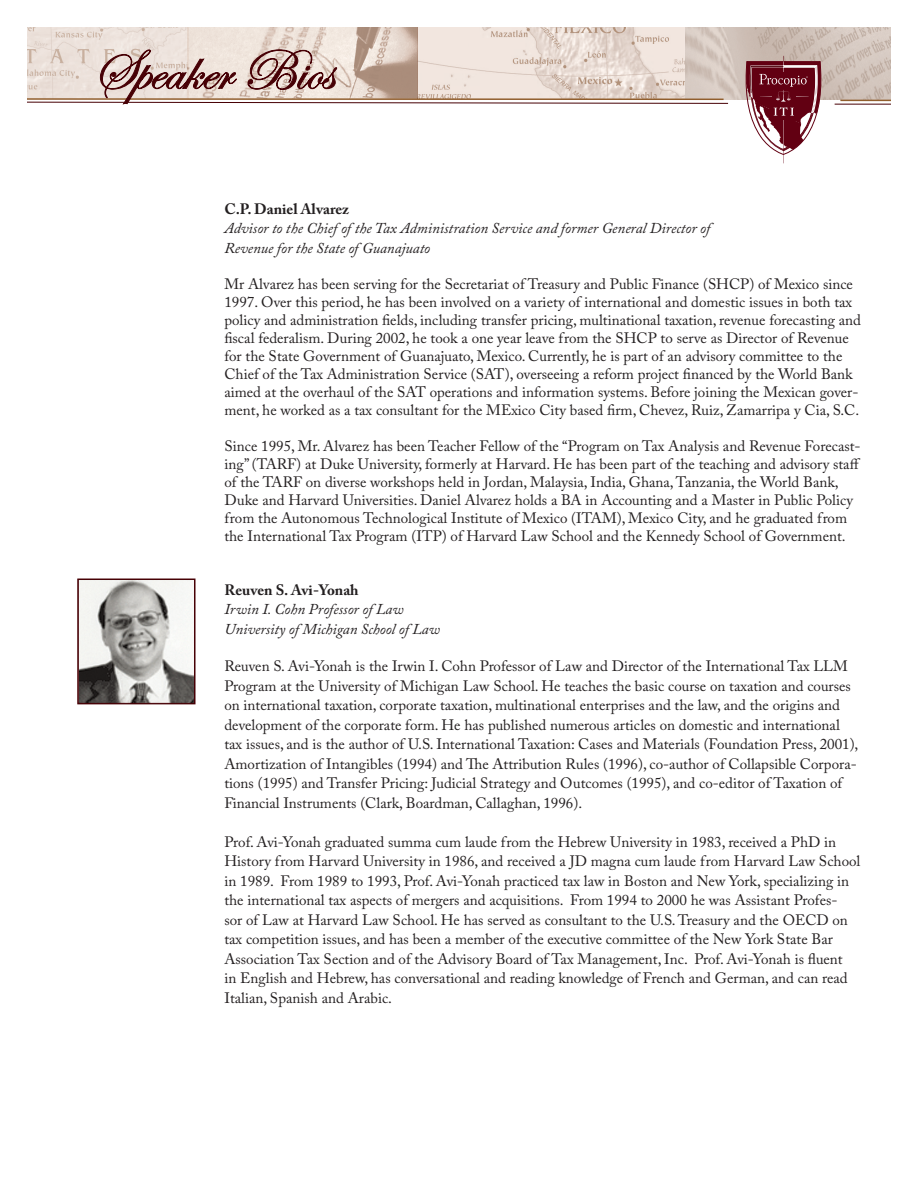
<style>
.page{position:relative;width:918px;height:1188px;background:#fff}
.page>*{position:absolute;margin:0;border:0;box-sizing:border-box;transform-origin:0 0}
.t1{font:57.9px "Edwardian Script ITC";color:#470005}
.t2{font:15px/19.5px "Adobe Caslon Pro";color:#231f20}
.t3{font:italic 15px/19.5px "Adobe Caslon Pro";color:#231f20}
.t4{font:700 15px "Adobe Caslon Pro";color:#231f20}
</style>
<div class="page">
<img style="left:27px;top:27px;width:864px;height:72px">
<img style="left:188px;top:27px;width:1px;height:22px">
<img style="left:417px;top:27px;width:1px;height:72px">
<hr style="left:840px;top:100px;width:51px;height:1px;background:#915e2d">
<hr style="left:835px;top:104px;width:56px;height:1px;background:#470005">
<svg style="left:27px;top:49px;width:702px;height:56px;background:#dac8c0"></svg>
<svg style="left:744px;top:56px;width:78px;height:107px"></svg>
<svg style="left:77px;top:579px;width:118px;height:125px"></svg>
<div style="left:78px;top:579px;width:117px;height:124px;border:1px solid #470005"></div>
<h1 class="t1" style="left:93px;top:39px;width:242px">Speaker Bios</h1>
<p class="t4" style="left:224px;top:200px;width:126px">C.P. Daniel Alvarez</p>
<p class="t3" style="left:224px;top:218px;width:487px">Advisor to the Chief of the Tax Administration Service and former General Director of<br>Revenue for the State of Guanajuato</p>
<p class="t2" style="left:224px;top:274px;width:638px;line-height:18px">Mr Alvarez has been serving for the Secretariat of Treasury and Public Finance (SHCP) of Mexico since 1997. Over this period, he has been involved on a variety of international and domestic issues in both tax policy and administration fields, including transfer pricing, multinational taxation, revenue forecasting and fiscal federalism. During 2002, he took a one year leave from the SHCP to serve as Director of Revenue for the State Government of Guanajuato, Mexico. Currently, he is part of an advisory committee to the Chief of the Tax Administration Service (SAT), overseeing a reform project financed by the World Bank aimed at the overhaul of the SAT operations and information systems. Before joining the Mexican gover&shy;ment, he worked as a tax consultant for the MExico City based firm, Chevez, Ruiz, Zamarripa y Cia, S.C.</p>
<p class="t2" style="left:224px;top:436px;width:638px;line-height:18px">Since 1995, Mr. Alvarez has been Teacher Fellow of the “Program on Tax Analysis and Revenue Forecast&shy;ing” (TARF) at Duke University, formerly at Harvard. He has been part of the teaching and advisory staff of the TARF on diverse workshops held in Jordan, Malaysia, India, Ghana, Tanzania, the World Bank, Duke and Harvard Universities. Daniel Alvarez holds a BA in Accounting and a Master in Public Policy from the Autonomous Technological Institute of Mexico (ITAM), Mexico City, and he graduated from the International Tax Program (ITP) of Harvard Law School and the Kennedy School of Government.</p>
<p class="t4" style="left:224px;top:581px;width:136px">Reuven S. Avi-Yonah</p>
<p class="t3" style="left:224px;top:599px;width:217px">Irwin I. Cohn Professor of Law<br>University of Michigan School of Law</p>
<p class="t2" style="left:224px;top:656px;width:635px">Reuven S. Avi-Yonah is the Irwin I. Cohn Professor of Law and Director of the International Tax LLM Program at the University of Michigan Law School. He teaches the basic course on taxation and courses on international taxation, corporate taxation, multinational enterprises and the law, and the origins and development of the corporate form. He has published numerous articles on domestic and international tax issues, and is the author of U.S. International Taxation: Cases and Materials (Foundation Press, 2001), Amortization of Intangibles (1994) and The Attribution Rules (1996), co-author of Collapsible Corpora&shy;tions (1995) and Transfer Pricing: Judicial Strategy and Outcomes (1995), and co-editor of Taxation of Financial Instruments (Clark, Boardman, Callaghan, 1996).</p>
<p class="t2" style="left:224px;top:832px;width:638px">Prof. Avi-Yonah graduated summa cum laude from the Hebrew University in 1983, received a PhD in History from Harvard University in 1986, and received a JD magna cum laude from Harvard Law School in 1989. From 1989 to 1993, Prof. Avi-Yonah practiced tax law in Boston and New York, specializing in the international tax aspects of mergers and acquisitions. From 1994 to 2000 he was Assistant Profes-<br>sor of Law at Harvard Law School. He has served as consultant to the U.S. Treasury and the OECD on tax competition issues, and has been a member of the executive committee of the New York State Bar Association Tax Section and of the Advisory Board of Tax Management, Inc. Prof. Avi-Yonah is fluent<br>in English and Hebrew, has conversational and reading knowledge of French and German, and can read Italian, Spanish and Arabic.</p>
</div>
